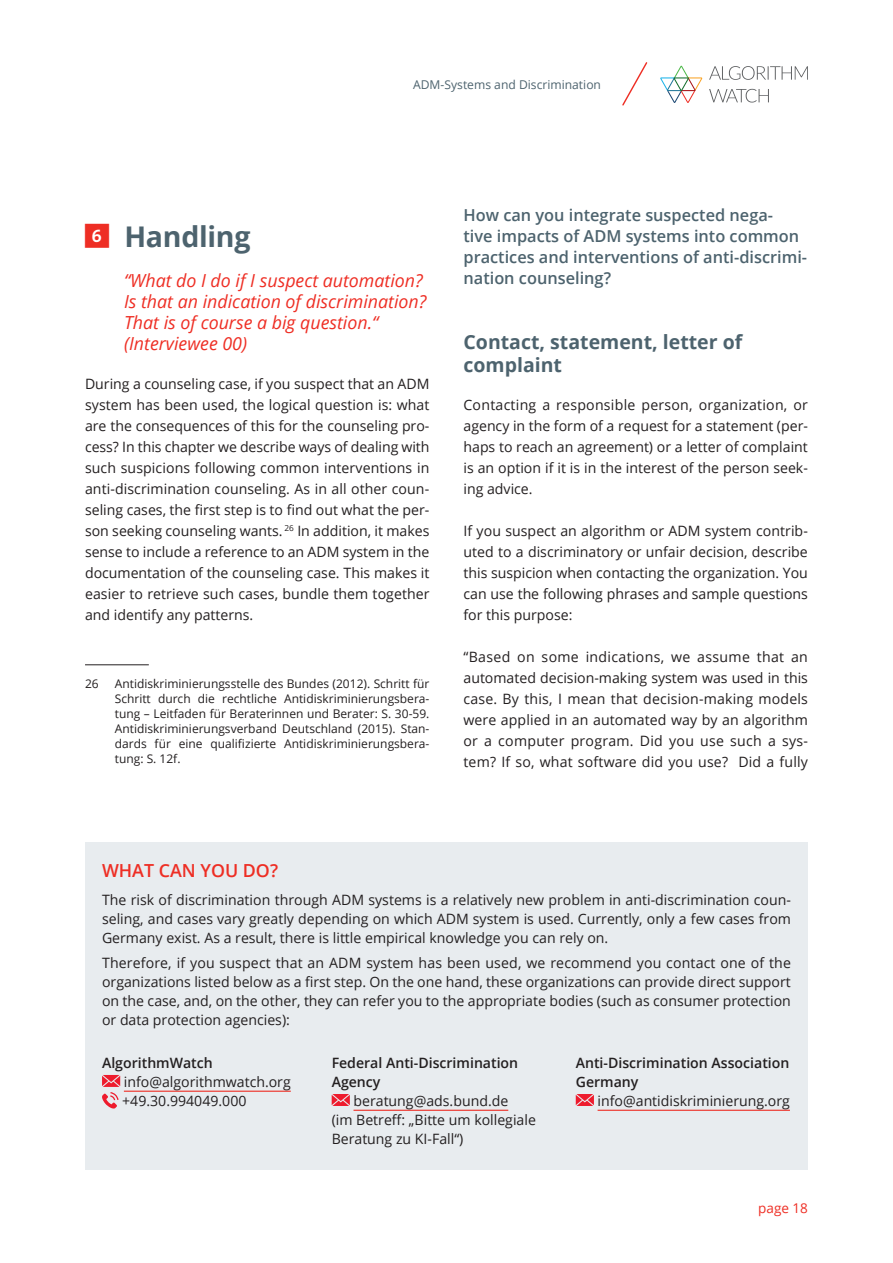
<style>
.page{position:relative;width:893px;height:1263px;background:#fff}
.page>*{position:absolute;margin:0;border:0;box-sizing:border-box;transform-origin:0 0}
.AutoCheck_head_1__ve{font:700 28.5px "Open Sans";letter-spacing:-.01em;color:#4d636e}
.AutoCheck_head_2{font:700 19.5px/23.4px "Open Sans";color:#4d636e}
.AutoCheck_INH_Kursiv{font:italic 18px/21px "Open Sans";color:#ee2e24}
.AutoCheck_Fließ{font:600 18px "Open Sans";color:#ee2e24}
.AutoCheck_Intro{font:600 16.5px/21px "Open Sans";color:#4d636e}
.AutoCheck_Fließ-2{font:14.25px/21px "Open Sans";color:#231f20;text-align:justify}
.AutoCheck_Fließ-3{font:600 14.25px "Open Sans";color:#231f20}
.t1{font:13.5px "Open Sans";color:#ee2e24}
.t2{font:12.15px "Open Sans";color:#4d636e}
.AutoCheck_Fußnote{font:12px/15px "Open Sans";color:#231f20;text-align:justify}
.s1{font-family:"The Sans Numbers Square";font-weight:400;font-size:24px;color:#ee2e24}
.s2{font-weight:600}
</style>
<div class="page">
<hr style="left:85px;top:664px;width:64px;height:1px;background:#231f20">
<div style="left:85px;top:842px;width:723px;height:327px;background:#e8ecef"></div>
<hr style="left:124px;top:1091px;width:167px;height:1px;background:#ee2e24">
<svg style="left:102px;top:1075px;width:18px;height:33px"></svg>
<hr style="left:353px;top:1110px;width:155px;height:1px;background:#ee2e24">
<svg style="left:332px;top:1094px;width:18px;height:12px"></svg>
<hr style="left:598px;top:1110px;width:192px;height:1px;background:#ee2e24">
<svg style="left:576px;top:1094px;width:18px;height:12px"></svg>
<svg style="left:660px;top:66px;width:42px;height:37px"></svg>
<svg style="left:709px;top:66px;width:99px;height:37px"></svg>
<svg style="left:622px;top:62px;width:26px;height:44px"></svg>
<p class="t2" style="left:413px;top:76px;width:189px">ADM-Systems and Discrimination</p>
<p class="AutoCheck_head_1__ve" style="left:85px;top:216px;width:167px"><span class="s1">6</span> Handling</p>
<p class="AutoCheck_INH_Kursiv" style="left:124px;top:270px;width:304px">“What do I do if I suspect automation?<br>Is that an indication of discrimination?<br>That is of course a big question.“ (Interviewee 00)</p>
<p class="AutoCheck_Fließ-2" style="left:85px;top:373px;width:346px">During a counseling case, if you suspect that an ADM system has been used, the logical question is: what are the consequences of this for the counseling pro&shy;cess? In this chapter we describe ways of dealing with such suspicions following common interventions in anti-discrimination counseling. As in all other coun&shy;seling cases, the first step is to find out what the per&shy;son seeking counseling wants. <sup>26</sup> In addition, it makes sense to include a reference to an ADM system in the documentation of the counseling case. This makes it easier to retrieve such cases, bundle them together and identify any patterns.</p>
<p class="AutoCheck_Fußnote" style="left:85px;top:676px;width:15px">26</p>
<p class="AutoCheck_Fußnote" style="left:115px;top:676px;width:316px">Antidiskriminierungsstelle des Bundes (2012). Schritt für Schritt durch die rechtliche Antidiskriminierungsbera&shy;tung – Leitfaden für Beraterinnen und Berater: S. 30-59.<br>Antidiskriminierungsverband Deutschland (2015). Stan&shy;dards für eine qualifizierte Antidiskriminierungsbera&shy;tung: S. 12f.</p>
<p class="AutoCheck_Intro" style="left:463px;top:204px;width:345px">How can you integrate suspected nega-<br>tive impacts of ADM systems into common practices and interventions of anti-discrimi&shy;nation counseling?</p>
<p class="AutoCheck_head_2" style="left:463px;top:329px;width:280px">Contact, statement, letter of complaint</p>
<p class="AutoCheck_Fließ-2" style="left:463px;top:394px;width:346px">Contacting a responsible person, organization, or agency in the form of a request for a statement (per&shy;haps to reach an agreement) or a letter of complaint is an option if it is in the interest of the person seek&shy;ing advice.</p>
<p class="AutoCheck_Fließ-2" style="left:463px;top:520px;width:346px">If you suspect an algorithm or ADM system contrib&shy;uted to a discriminatory or unfair decision, describe this suspicion when contacting the organization. You can use the following phrases and sample questions for this purpose:</p>
<p class="AutoCheck_Fließ-2" style="left:463px;top:646px;width:346px">“Based on some indications, we assume that an automated decision-making system was used in this case. By this, I mean that decision-making models were applied in an automated way by an algorithm or a computer program. Did you use such a sys&shy;tem? If so, what software did you use? Did a fully</p>
<p class="AutoCheck_Fließ" style="left:102px;top:858px;width:178px">WHAT CAN YOU DO?</p>
<p class="AutoCheck_Fließ-2" style="left:102px;top:889px;width:690px;line-height:19px">The risk of discrimination through ADM systems is a relatively new problem in anti-discrimination coun&shy;seling, and cases vary greatly depending on which ADM system is used. Currently, only a few cases from Germany exist. As a result, there is little empirical knowledge you can rely on.</p>
<p class="AutoCheck_Fließ-2" style="left:102px;top:953px;width:690px;line-height:19px">Therefore, if you suspect that an ADM system has been used, we recommend you contact one of the organizations listed below as a first step. On the one hand, these organizations can provide direct support on the case, and, on the other, they can refer you to the appropriate bodies (such as consumer protection or data protection agencies):</p>
<p class="AutoCheck_Fließ-2" style="left:122px;top:1052px;width:170px;line-height:19px;text-align:left;text-indent:-20px"><span class="s2">AlgorithmWatch </span>info@algorithmwatch.org +49.30.994049.000</p>
<p class="AutoCheck_Fließ-3" style="left:332px;top:1053px;width:188px">Federal Anti-Discrimination</p>
<p class="AutoCheck_Fließ-3" style="left:332px;top:1072px;width:50px">Agency</p>
<p class="AutoCheck_Fließ-2" style="left:353px;top:1090px;width:156px">beratung@ads.bund.de</p>
<p class="AutoCheck_Fließ-2" style="left:332px;top:1109px;width:206px">(im Betreff: „Bitte um kollegiale</p>
<p class="AutoCheck_Fließ-2" style="left:332px;top:1128px;width:133px">Beratung zu KI-Fall“)</p>
<p class="AutoCheck_Fließ-3" style="left:576px;top:1053px;width:215px">Anti-Discrimination Association</p>
<p class="AutoCheck_Fließ-3" style="left:576px;top:1072px;width:64px">Germany</p>
<p class="AutoCheck_Fließ-2" style="left:598px;top:1090px;width:194px">info@antidiskriminierung.org</p>
<p class="t1" style="left:758px;top:1198px;width:51px">page 18</p>
</div>
